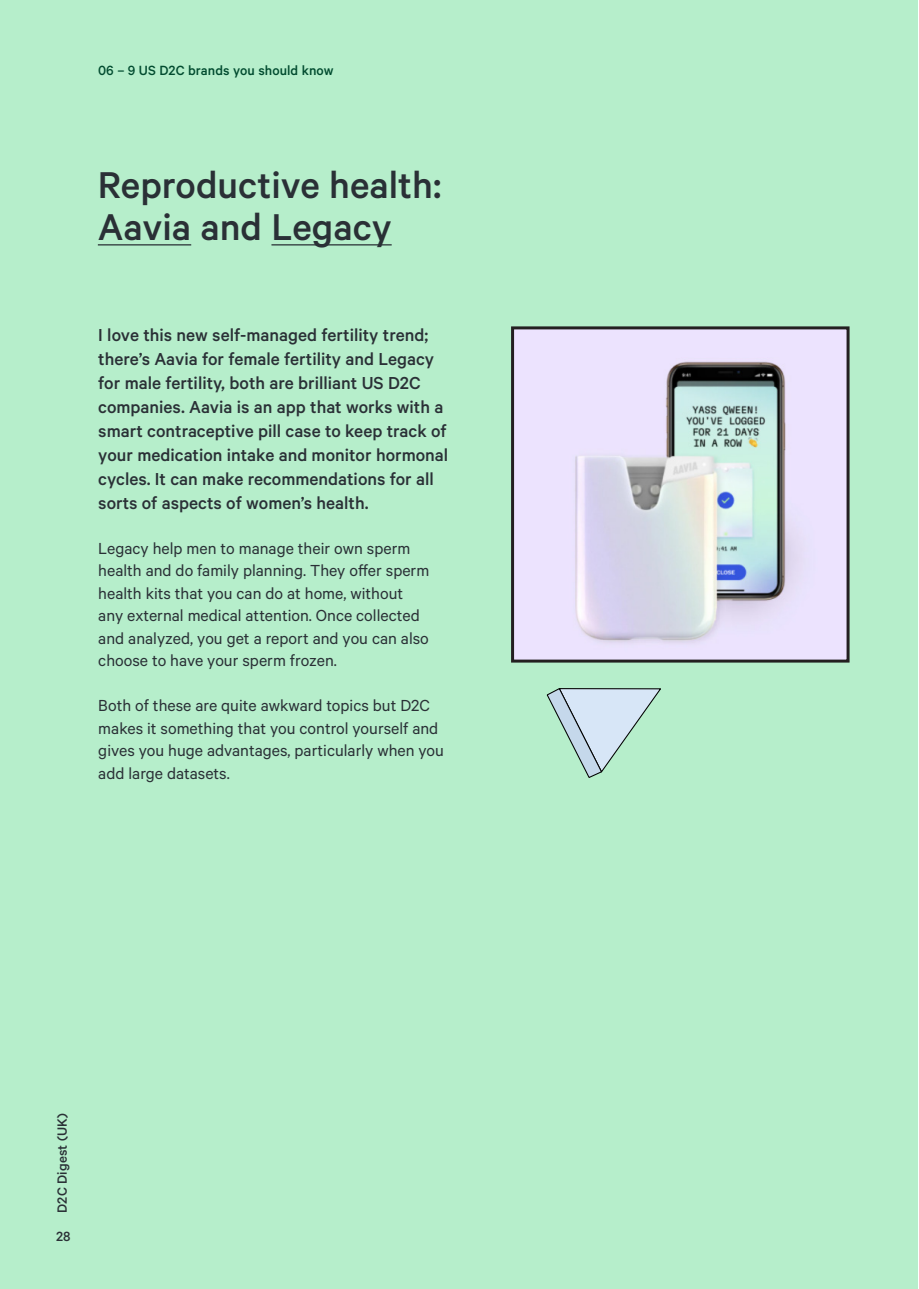
<style>
.page{position:relative;width:919px;height:1289px;background:#fff}
.page>*{position:absolute;margin:0;border:0;box-sizing:border-box;transform-origin:0 0}
.Body_Copy_-_no_gaps{font:500 42px/42px "Calibre";color:#2a3036}
.Body_Copy_-_no_gaps-2{font:500 19.5px/24px "Calibre";color:#2a3036}
.Body_Copy_-_no_gaps-3{font:18px/22.5px "Calibre";color:#2a3036}
.Body_Copy_-_no_gaps-4{font:500 15px "Calibre";letter-spacing:.005em;color:#014b2f}
.t1{font:500 15px "Calibre";letter-spacing:.01em;color:#2a3036}
</style>
<div class="page">
<div style="left:0;top:0;width:917px;height:1288px;background:#b6eecb"></div>
<hr style="left:98px;top:244px;width:93px;height:1px;background:#2a3036">
<hr style="left:271px;top:244px;width:120px;height:1px;background:#2a3036">
<img style="left:515px;top:330px;width:330px;height:328px">
<div style="left:511px;top:326px;width:338px;height:336px;border:3px solid #231f20"></div>
<svg style="left:546px;top:688px;width:115px;height:90px"></svg>
<p class="Body_Copy_-_no_gaps-4" style="left:98px;top:61px;width:237px">06 – 9 US D2C brands you should know</p>
<p class="Body_Copy_-_no_gaps" style="left:98px;top:163px;width:345px">Reproductive health:<br>Aavia and Legacy</p>
<p class="Body_Copy_-_no_gaps-2" style="left:98px;top:322px;width:351px">I love this new self-managed fertility trend; there’s Aavia for female fertility and Legacy for male fertility, both are brilliant US D2C companies. Aavia is an app that works with a smart contraceptive pill case to keep track of your medication intake and monitor hormonal cycles. It can make recommendations for all sorts of aspects of women’s health.</p>
<p class="Body_Copy_-_no_gaps-3" style="left:98px;top:536px;width:332px">Legacy help men to manage their own sperm health and do family planning. They offer sperm health kits that you can do at home, without any external medical attention. Once collected and analyzed, you get a report and you can also choose to have your sperm frozen.</p>
<p class="Body_Copy_-_no_gaps-3" style="left:98px;top:693px;width:347px">Both of these are quite awkward topics but D2C makes it something that you control yourself and gives you huge advantages, particularly when you add large datasets.</p>
<p class="t1" style="left:53px;top:1212px;width:101px;rotate:-90deg">D2C Digest (UK)</p>
<p class="t1" style="left:56px;top:1227px;width:16px">28</p>
</div>
